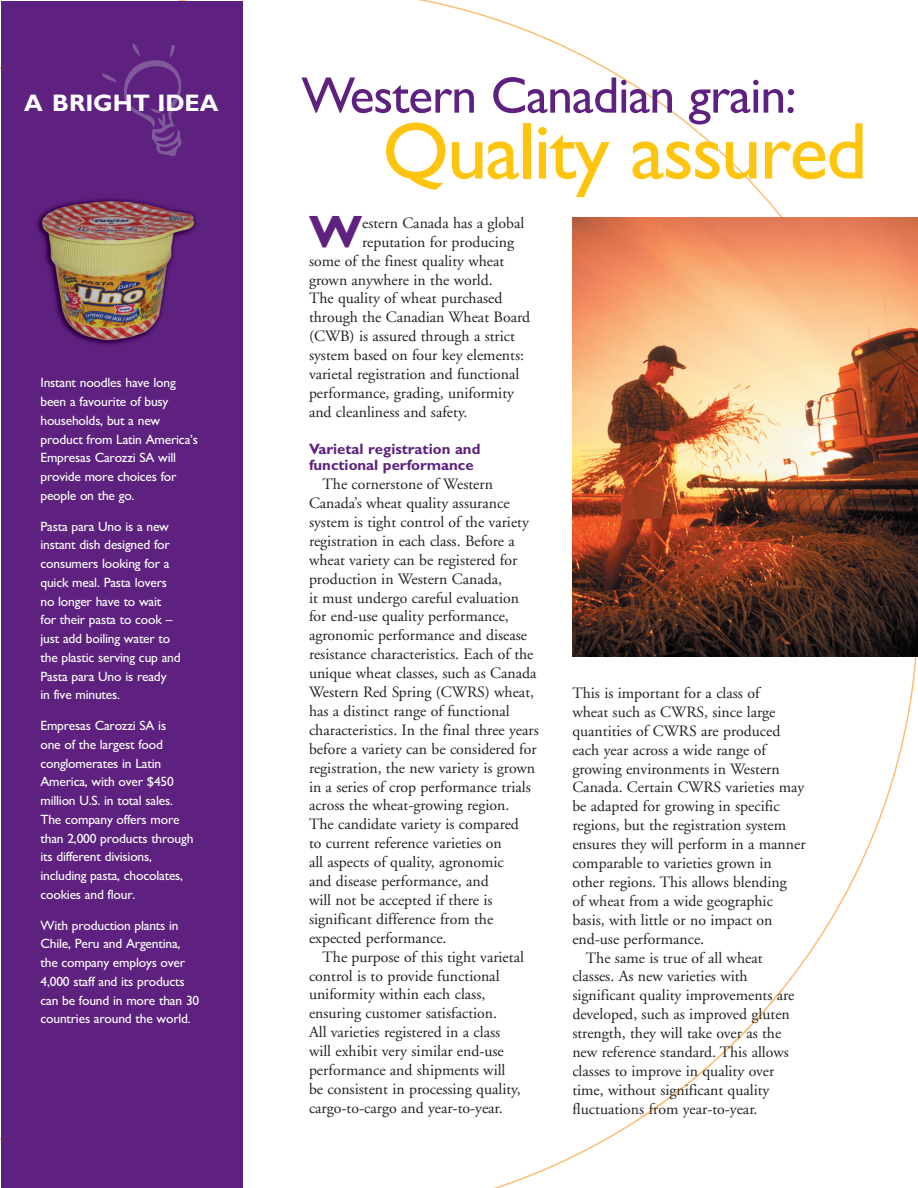
<style>
.page{position:relative;width:918px;height:1188px;background:#fff}
.page>*{position:absolute;margin:0;border:0;box-sizing:border-box;transform-origin:0 0}
.t1{font:80.85px "Gentle Sans";letter-spacing:-.025em;color:#fec40e}
.t2{font:51.6px "Gentle Sans";letter-spacing:-.02em;color:#5e217f}
.t3{font:700 45.6px "Gentle Sans";color:#5e217f}
.t4{font:700 24px "Gentle Sans";color:#fff}
.t5{font:15.75px/18.9px "Adobe Garamond";color:#231f20}
.t6{font:700 15px/16.5px "Gentle Sans";color:#5e217f}
.t7{font:13.5px/18.8px "Gentle Sans";letter-spacing:-.015em;color:#fff}
</style>
<div class="page">
<svg style="left:717px;top:989px;width:67px;height:68px"></svg>
<svg style="left:640px;top:1065px;width:71px;height:53px"></svg>
<div style="left:1px;top:1px;width:241px;height:1186px;background:#5e217f"></div>
<svg style="left:102px;top:73px;width:15px;height:9px"></svg>
<svg style="left:124px;top:43px;width:58px;height:113px"></svg>
<img style="left:572px;top:217px;width:346px;height:439px">
<img style="left:37px;top:198px;width:159px;height:147px">
<h3 class="t4" style="left:24px;top:89px;width:196px">A BRIGHT IDEA</h3>
<p class="t7" style="left:41px;top:373px;width:159px">Instant noodles have long been a favourite of busy households, but a new product from Latin America’s<br>Empresas Carozzi SA will provide more choices for people on the go.</p>
<p class="t7" style="left:41px;top:517px;width:142px">Pasta para Uno is a new instant dish designed for consumers looking for a quick meal. Pasta lovers no longer have to wait<br>for their pasta to cook – just add boiling water to the plastic serving cup and<br>Pasta para Uno is ready<br>in five minutes.</p>
<p class="t7" style="left:41px;top:716px;width:154px">Empresas Carozzi SA is<br>one of the largest food conglomerates in Latin<br>America, with over $450 million U.S. in total sales.<br>The company offers more than 2,000 products through its different divisions, including pasta, chocolates, cookies and flour.</p>
<p class="t7" style="left:41px;top:916px;width:160px">With production plants in<br>Chile, Peru and Argentina, the company employs over<br>4,000 staff and its products can be found in more than 30 countries around the world.</p>
<h2 class="t2" style="left:302px;top:65px;width:496px">Western Canadian grain:</h2>
<h1 class="t1" style="left:383px;top:104px;width:486px">Quality assured</h1>
<h3 class="t3" style="left:309px;top:205px;width:55px">W</h3>
<p class="t5" style="left:362px;top:214px;width:164px">estern Canada has a global</p>
<p class="t5" style="left:362px;top:233px;width:153px">reputation for producing</p>
<p class="t5" style="left:309px;top:252px;width:197px">some of the finest quality wheat</p>
<p class="t5" style="left:309px;top:271px;width:185px">grown anywhere in the world.</p>
<p class="t5" style="left:309px;top:289px;width:195px">The quality of wheat purchased</p>
<p class="t5" style="left:309px;top:308px;width:223px">through the Canadian Wheat Board</p>
<p class="t5" style="left:309px;top:327px;width:208px">(CWB) is assured through a strict</p>
<p class="t5" style="left:309px;top:346px;width:217px">system based on four key elements:</p>
<p class="t5" style="left:309px;top:365px;width:212px">varietal registration and functional</p>
<p class="t5" style="left:309px;top:384px;width:207px">performance, grading, uniformity</p>
<p class="t5" style="left:309px;top:403px;width:160px">and cleanliness and safety.</p>
<p class="t6" style="left:309px;top:440px;width:173px">Varietal registration and functional performance</p>
<p class="t5" style="left:309px;top:475px;width:231px;text-indent:13px">The cornerstone of Western Canada’s wheat quality assurance system is tight control of the variety registration in each class. Before a wheat variety can be registered for production in Western Canada,<br>it must undergo careful evaluation for end-use quality performance, agronomic performance and disease resistance characteristics. Each of the unique wheat classes, such as Canada Western Red Spring (CWRS) wheat, has a distinct range of functional characteristics. In the final three years before a variety can be considered for registration, the new variety is grown in a series of crop performance trials across the wheat-growing region.<br>The candidate variety is compared<br>to current reference varieties on<br>all aspects of quality, agronomic<br>and disease performance, and<br>will not be accepted if there is significant difference from the expected performance.</p>
<p class="t5" style="left:309px;top:948px;width:216px;text-indent:13px">The purpose of this tight varietal control is to provide functional uniformity within each class, ensuring customer satisfaction.<br>All varieties registered in a class will exhibit very similar end-use performance and shipments will<br>be consistent in processing quality, cargo-to-cargo and year-to-year.</p>
<p class="t5" style="left:572px;top:684px;width:189px">This is important for a class of</p>
<p class="t5" style="left:572px;top:703px;width:205px">wheat such as CWRS, since large</p>
<p class="t5" style="left:572px;top:722px;width:210px">quantities of CWRS are produced</p>
<p class="t5" style="left:572px;top:741px;width:195px">each year across a wide range of</p>
<p class="t5" style="left:572px;top:760px;width:209px">growing environments in Western</p>
<p class="t5" style="left:572px;top:778px;width:234px">Canada. Certain CWRS varieties may</p>
<p class="t5" style="left:572px;top:797px;width:209px">be adapted for growing in specific</p>
<p class="t5" style="left:572px;top:816px;width:215px">regions, but the registration system</p>
<p class="t5" style="left:572px;top:835px;width:235px">ensures they will perform in a manner</p>
<p class="t5" style="left:572px;top:854px;width:201px">comparable to varieties grown in</p>
<p class="t5" style="left:572px;top:873px;width:216px">other regions. This allows blending</p>
<p class="t5" style="left:572px;top:892px;width:202px">of wheat from a wide geographic</p>
<p class="t5" style="left:572px;top:911px;width:202px">basis, with little or no impact on</p>
<p class="t5" style="left:572px;top:930px;width:133px">end-use performance.</p>
<p class="t5" style="left:586px;top:949px;width:178px">The same is true of all wheat</p>
<p class="t5" style="left:572px;top:967px;width:177px">classes. As new varieties with</p>
<p class="t5" style="left:572px;top:986px;width:224px">significant quality improvements are</p>
<p class="t5" style="left:572px;top:1005px;width:219px">developed, such as improved gluten</p>
<p class="t5" style="left:572px;top:1024px;width:210px">strength, they will take over as the</p>
<p class="t5" style="left:572px;top:1043px;width:218px">new reference standard. This allows</p>
<p class="t5" style="left:572px;top:1062px;width:203px">classes to improve in quality over</p>
<p class="t5" style="left:572px;top:1081px;width:199px">time, without significant quality</p>
<p class="t5" style="left:572px;top:1100px;width:187px">fluctuations from year-to-year.</p>
</div>
